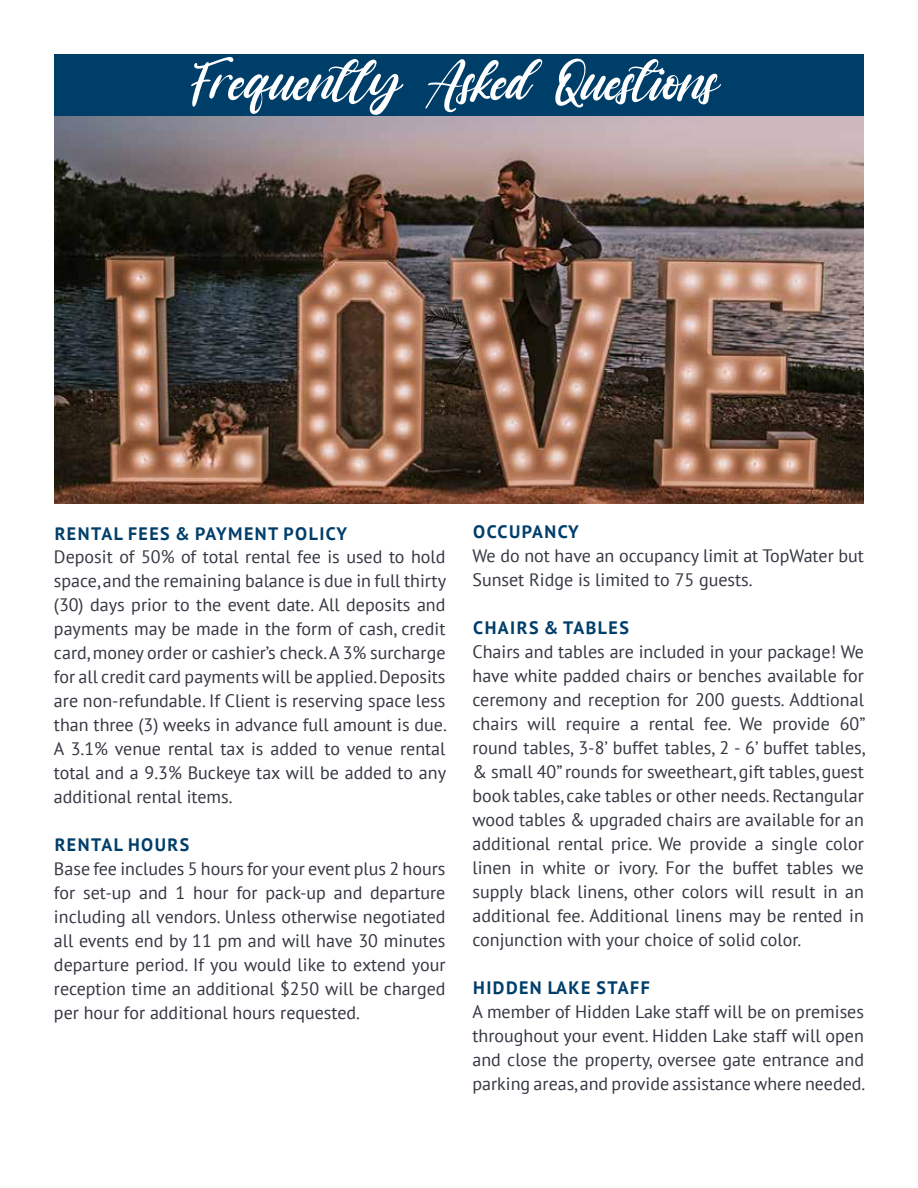
<style>
.page{position:relative;width:918px;height:1188px;background:#fff}
.page>*{position:absolute;margin:0;border:0;box-sizing:border-box;transform-origin:0 0}
.t1{font:79.5px "vagnotie";color:#fff}
.t2{font:18px/24px "PT Sans";color:#343741;text-align:justify}
.t3{font:700 18px "PT Sans";letter-spacing:.08em;color:#003e6a}
</style>
<div class="page">
<div style="left:54px;top:54px;width:810px;height:63px;background:#003e6a"></div>
<img style="left:54px;top:117px;width:810px;height:386px">
<h1 class="t1" style="left:191px;top:53px;width:528px">Frequently Asked Questions</h1>
<p class="t3" style="left:55px;top:521px;width:294px">RENTAL FEES &amp; PAYMENT POLICY</p>
<p class="t2" style="left:54px;top:545px;width:394px">Deposit of 50% of total rental fee is used to hold space, and the remaining balance is due in full thirty (30) days prior to the event date. All deposits and payments may be made in the form of cash, credit card, money order or cashier’s check. A 3% surcharge for all credit card payments will be applied. Deposits are non-refundable. If Client is reserving space less than three (3) weeks in advance full amount is due.<br>A 3.1% venue rental tax is added to venue rental total and a 9.3% Buckeye tax will be added to any additional rental items.</p>
<p class="t3" style="left:55px;top:833px;width:136px">RENTAL HOURS</p>
<p class="t2" style="left:54px;top:857px;width:393px">Base fee includes 5 hours for your event plus 2 hours for set-up and 1 hour for pack-up and departure including all vendors. Unless otherwise negotiated all events end by 11 pm and will have 30 minutes departure period. If you would like to extend your reception time an additional $250 will be charged per hour for additional hours requested.</p>
<p class="t3" style="left:473px;top:520px;width:107px">OCCUPANCY</p>
<p class="t2" style="left:472px;top:544px;width:393px">We do not have an occupancy limit at TopWater but<br>Sunset Ridge is limited to 75 guests.</p>
<p class="t3" style="left:473px;top:616px;width:157px">CHAIRS &amp; TABLES</p>
<p class="t2" style="left:472px;top:640px;width:394px">Chairs and tables are included in your package! We have white padded chairs or benches available for ceremony and reception for 200 guests. Addtional chairs will require a rental fee. We provide 60” round tables, 3-8’ buffet tables, 2 - 6’ buffet tables, &amp; small 40” rounds for sweetheart, gift tables, guest book tables, cake tables or other needs. Rectangular wood tables &amp; upgraded chairs are available for an additional rental price. We provide a single color linen in white or ivory. For the buffet tables we supply black linens, other colors will result in an additional fee. Additional linens may be rented in conjunction with your choice of solid color.</p>
<p class="t3" style="left:473px;top:976px;width:178px">HIDDEN LAKE STAFF</p>
<p class="t2" style="left:472px;top:999px;width:394px">A member of Hidden Lake staff will be on premises throughout your event. Hidden Lake staff will open and close the property, oversee gate entrance and parking areas, and provide assistance where needed.</p>
</div>
